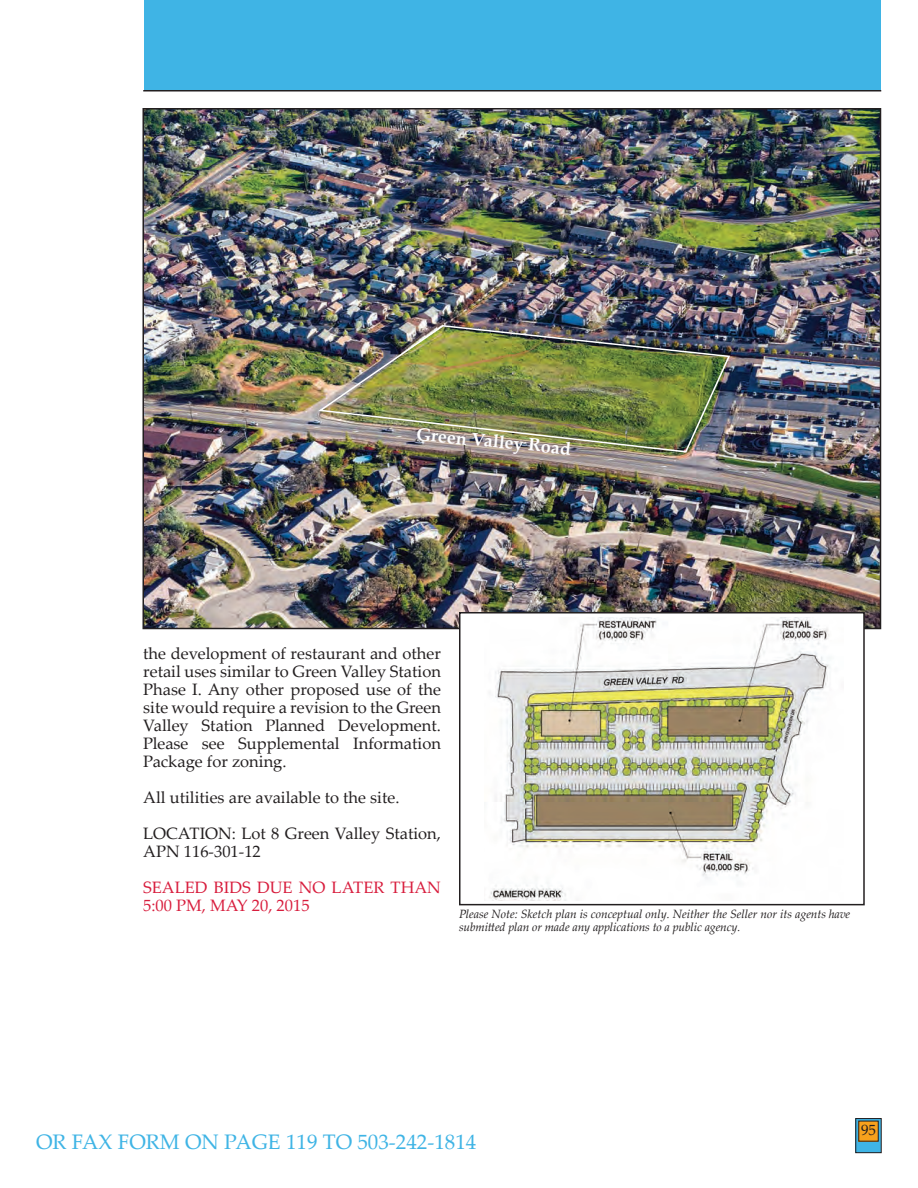
<style>
.page{position:relative;width:918px;height:1188px;background:#fff}
.page>*{position:absolute;margin:0;border:0;box-sizing:border-box;transform-origin:0 0}
.t1{font:21px "Palatino Linotype";color:#3fb4e5}
.t2{font:700 18px "Palatino Linotype";color:#fff}
.t3{font:16.5px/18px "Palatino Linotype";color:#231f20;text-align:justify}
.t4{font:16.5px/18px "Palatino Linotype";color:#d81d3d}
.t5{font:15px "Palatino Linotype";color:#231f20}
.t6{font:italic 12px/13.5px "Palatino Linotype";letter-spacing:-.01em;color:#231f20}
</style>
<div class="page">
<div style="left:856px;top:1119px;width:25px;height:34px;background:#3fb4e5"></div>
<div style="left:855px;top:1118px;width:27px;height:35px;border:1px solid #231f20"></div>
<div style="left:859px;top:1121px;width:19px;height:20px;background:#f8a11c"></div>
<div style="left:858px;top:1121px;width:21px;height:21px;border:1px solid #231f20"></div>
<hr style="left:143px;top:90px;width:738px;height:2px;background:#231f20">
<div style="left:144px;top:0;width:736px;height:90px;background:#3fb4e5"></div>
<img style="left:145px;top:111px;width:733px;height:515px">
<img style="left:316px;top:324px;width:415px;height:129px">
<div style="left:460px;top:613px;width:404px;height:292px;background:#fff"></div>
<img style="left:489px;top:617px;width:341px;height:283px">
<div style="left:459px;top:612px;width:406px;height:293px;border:2px solid #231f20"></div>
<p class="t2" style="left:417px;top:422px;width:157px;rotate:5deg">Green Valley Road</p>
<p class="t3" style="left:143px;top:644px;width:299px">the development of restaurant and other retail uses similar to Green Valley Station Phase I. Any other proposed use of the site would require a revision to the Green Valley Station Planned Development.<br>Please see Supplemental Information Package for zoning.</p>
<p class="t3" style="left:143px;top:779px;width:299px;line-height:36px">All utilities are available to the site.<br>LOCATION: Lot 8 Green Valley Station,</p>
<p class="t3" style="left:143px;top:842px;width:119px">APN 116-301-12</p>
<p class="t4" style="left:143px;top:878px;width:299px">SEALED BIDS DUE NO LATER THAN<br>5:00 PM, MAY 20, 2015</p>
<p class="t6" style="left:459px;top:906px;width:393px">Please Note: Sketch plan is conceptual only. Neither the Seller nor its agents have submitted plan or made any applications to a public agency.</p>
<p class="t1" style="left:36px;top:1127px;width:442px">OR FAX FORM ON PAGE 119 TO 503-242-1814</p>
<p class="t5" style="left:861px;top:1119px;width:16px">95</p>
</div>
